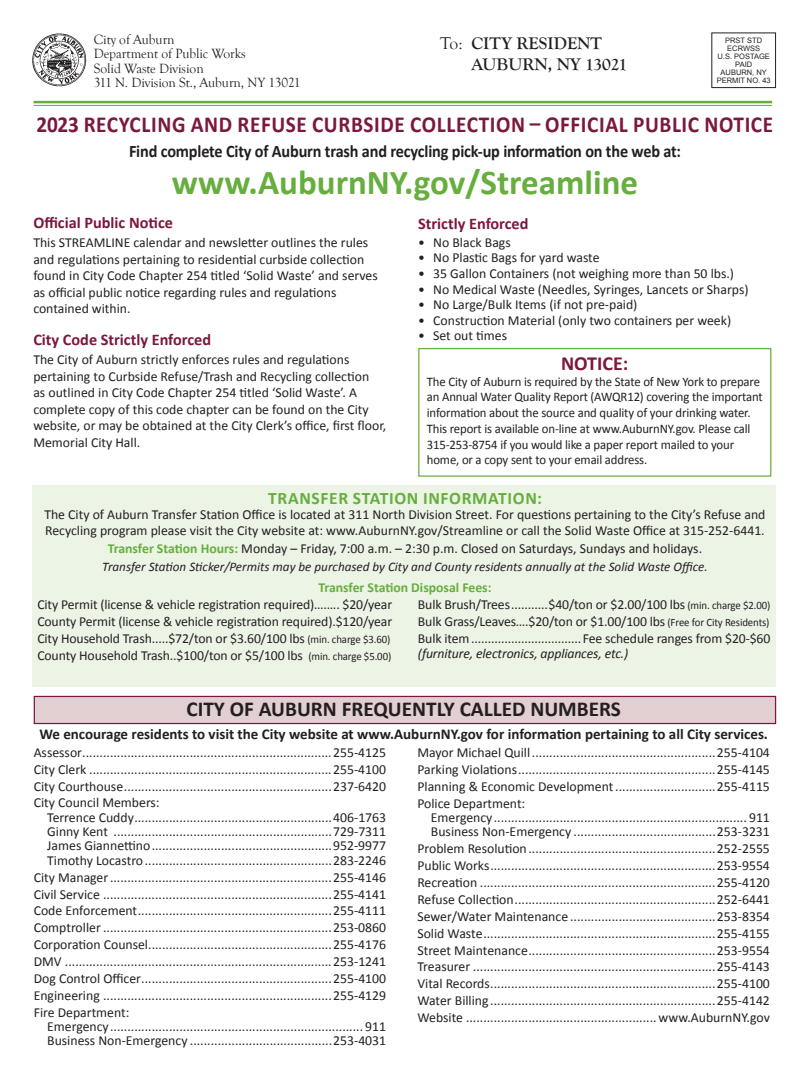
<style>
.page{position:relative;width:810px;height:1080px;background:#fff}
.page>*{position:absolute;margin:0;border:0;box-sizing:border-box;transform-origin:0 0}
.t1{font:700 35px "Calibri";color:#66ae3d}
.t2{font:700 23px "Calibri";letter-spacing:.03em;color:#7c173e;scale:.93 1}
.t3{font:700 21.25px "Calibri";color:#231f20}
.t4{font:700 20px "Calibri";color:#7c173e}
.t5{font:700 17.5px "Calibri";letter-spacing:-.01em;color:#231f20;scale:.93 1}
.t6{font:700 17.5px/21px "Goudy Old Style T";color:#231f20}
.t7{font:700 17.5px "Calibri";letter-spacing:.04em;color:#66ae3d}
.t8{font:700 16.25px "Calibri";color:#7c173e}
.t9{font:700 15px "Calibri";color:#231f20}
.t10{font:13.75px/16.9px "Calibri";color:#231f20;text-align:justify}
.t11{font:13.75px/14.4px "Goudy Old Style T";letter-spacing:-.005em;color:#231f20}
.t12{font:italic 13.75px "Calibri";letter-spacing:-.01em;color:#231f20}
.t13{font:700 13.75px "Calibri";color:#66ae3d}
.t14{font:13.12px/15.8px "Calibri";letter-spacing:-.01em;color:#231f20}
.t15{font:italic 13.12px "Calibri";color:#231f20}
.t16{font:7.5px/8.1px "Arial";color:#231f20;text-align:center}
.s1{font-weight:400}
.s2{font-weight:700;color:#66ae3d}
.s3{font-size:11.25px}
</style>
<div class="page">
<hr style="left:34px;top:101px;width:738px;height:2px;background:#66ae3d">
<hr style="left:34px;top:105px;width:738px;height:1px;background:#66ae3d">
<div style="left:34px;top:696px;width:742px;height:28px;background:#e2cfd1;border:1px solid #7c173e"></div>
<div style="left:32px;top:485px;width:744px;height:202px;background:#ecf4e6"></div>
<img style="left:32px;top:33px;width:55px;height:54px">
<div style="left:712px;top:33px;width:64px;height:55px;border:1px solid #231f20"></div>
<div style="left:418px;top:348px;width:353px;height:129px;border:1px solid #66ae3d"></div>
<p class="t11" style="left:94px;top:33px;width:208px">City of Auburn<br>Department of Public Works<br>Solid Waste Division<br>311 N. Division St., Auburn, NY 13021</p>
<p class="t16" style="left:717px;top:36px;width:56px">PRST STD<br>ECRWSS<br>U.S. POSTAGE<br>PAID<br>AUBURN, NY<br>PERMIT NO. 43</p>
<p class="t6" style="left:472px;top:33px;width:157px;text-indent:-31px"><span class="s1">To:</span> CITY RESIDENT<br>AUBURN, NY 13021</p>
<h2 class="t2" style="left:36px;top:108px;width:794px">2023 RECYCLING AND REFUSE CURBSIDE COLLECTION – OFFICIAL PUBLIC NOTICE</h2>
<p class="t5" style="left:129px;top:139px;width:595px">Find complete City of Auburn trash and recycling pick-up information on the web at:</p>
<h1 class="t1" style="left:172px;top:158px;width:468px">www.AuburnNY.gov/Streamline</h1>
<p class="t8" style="left:33px;top:211px;width:141px">Official Public Notice</p>
<p class="t10" style="left:33px;top:235px;width:346px;line-height:16.5px;text-align:left">This STREAMLINE calendar and newsletter outlines the rules and regulations pertaining to residential curbside collection found in City Code Chapter 254 titled ‘Solid Waste’ and serves as official public notice regarding rules and regulations contained within.</p>
<p class="t8" style="left:33px;top:328px;width:179px">City Code Strictly Enforced</p>
<p class="t10" style="left:33px;top:352px;width:355px;line-height:16.5px;text-align:left">The City of Auburn strictly enforces rules and regulations pertaining to Curbside Refuse/Trash and Recycling collection<br>as outlined in City Code Chapter 254 titled ‘Solid Waste’. A complete copy of this code chapter can be found on the City website, or may be obtained at the City Clerk’s office, first floor, Memorial City Hall.</p>
<p class="t8" style="left:418px;top:212px;width:112px">Strictly Enforced</p>
<p class="t10" style="left:418px;top:234px;width:94px">• No Black Bags</p>
<p class="t10" style="left:418px;top:249px;width:183px">• No Plastic Bags for yard waste</p>
<p class="t10" style="left:418px;top:265px;width:317px">• 35 Gallon Containers (not weighing more than 50 lbs.)</p>
<p class="t10" style="left:418px;top:281px;width:332px">• No Medical Waste (Needles, Syringes, Lancets or Sharps)</p>
<p class="t10" style="left:418px;top:296px;width:221px">• No Large/Bulk Items (if not pre-paid)</p>
<p class="t10" style="left:418px;top:312px;width:314px">• Construction Material (only two containers per week)</p>
<p class="t10" style="left:418px;top:328px;width:90px">• Set out times</p>
<h3 class="t4" style="left:561px;top:349px;width:69px">NOTICE:</h3>
<p class="t14" style="left:427px;top:373px;width:337px">The City of Auburn is required by the State of New York to prepare an Annual Water Quality Report (AWQR12) covering the important information about the source and quality of your drinking water.<br>This report is available on-line at www.AuburnNY.gov. Please call 315-253-8754 if you would like a paper report mailed to your home, or a copy sent to your email address.</p>
<p class="t7" style="left:268px;top:485px;width:275px">TRANSFER STATION INFORMATION:</p>
<p class="t10" style="left:44px;top:507px;width:723px;line-height:15.6px">The City of Auburn Transfer Station Office is located at 311 North Division Street. For questions pertaining to the City’s Refuse and<br>Recycling program please visit the City website at: www.AuburnNY.gov/Streamline or call the Solid Waste Office at 315-252-6441.</p>
<p class="t10" style="left:108px;top:540px;width:596px"><span class="s2">Transfer Station Hours:</span> Monday – Friday, 7:00 a.m. – 2:30 p.m. Closed on Saturdays, Sundays and holidays.</p>
<p class="t15" style="left:102px;top:559px;width:607px">Transfer Station Sticker/Permits may be purchased by City and County residents annually at the Solid Waste Office.</p>
<p class="t13" style="left:318px;top:578px;width:175px">Transfer Station Disposal Fees:</p>
<p class="t10" style="left:37px;top:597px;width:356px;text-align:left">City Permit (license &amp; vehicle registration required)….…. $20/year County Permit (license &amp; vehicle registration required).$120/year City Household Trash.....$72/ton or $3.60/100 lbs <span class="s3">(min. charge $3.60)<br></span>County Household Trash..$100/ton or $5/100 lbs <span class="s3">(min. charge $5.00)</span></p>
<p class="t10" style="left:418px;top:597px;width:354px">Bulk Brush/Trees...........$40/ton or $2.00/100 lbs <span class="s3">(min. charge $2.00)<br></span>Bulk Grass/Leaves….$20/ton or $1.00/100 lbs <span class="s3">(Free for City Residents)<br></span>Bulk item................................. Fee schedule ranges from $20-$60</p>
<p class="t12" style="left:418px;top:645px;width:212px">(furniture, electronics, appliances, etc.)</p>
<h3 class="t3" style="left:187px;top:694px;width:436px">CITY OF AUBURN FREQUENTLY CALLED NUMBERS</h3>
<p class="t9" style="left:39px;top:723px;width:730px">We encourage residents to visit the City website at www.AuburnNY.gov for information pertaining to all City services.</p>
<p class="t10" style="left:417px;top:744px;width:354px">Mayor Michael Quill.....................................................255-4104<br>Parking Violations.........................................................255-4145<br>Planning &amp; Economic Development.............................255-4115<br>Police Department:</p>
<p class="t10" style="left:431px;top:810px;width:341px;line-height:14.4px">Emergency......................................................................... 911<br>Business Non-Emergency .........................................253-3231</p>
<p class="t10" style="left:417px;top:840px;width:354px">Problem Resolution......................................................252-2555<br>Public Works.................................................................253-9554<br>Recreation ....................................................................255-4120<br>Refuse Collection..........................................................252-6441<br>Sewer/Water Maintenance ..........................................253-8354<br>Solid Waste...................................................................255-4155<br>Street Maintenance......................................................253-9554<br>Treasurer ......................................................................255-4143<br>Vital Records.................................................................255-4100<br>Water Billing .................................................................255-4142<br>Website ....................................................... www.AuburnNY.gov</p>
<p class="t10" style="left:34px;top:744px;width:354px">Assessor........................................................................255-4125<br>City Clerk ......................................................................255-4100<br>City Courthouse............................................................237-6420<br>City Council Members:</p>
<p class="t10" style="left:47px;top:810px;width:341px;line-height:14.4px">Terrence Cuddy.........................................................406-1763<br>Ginny Kent ...............................................................729-7311<br>James Giannettino....................................................952-9977<br>Timothy Locastro......................................................283-2246</p>
<p class="t10" style="left:34px;top:869px;width:354px">City Manager................................................................255-4146<br>Civil Service ..................................................................255-4141<br>Code Enforcement........................................................255-4111<br>Comptroller ..................................................................253-0860<br>Corporation Counsel.....................................................255-4176<br>DMV .............................................................................253-1241<br>Dog Control Officer.......................................................255-4100<br>Engineering ..................................................................255-4129<br>Fire Department:</p>
<p class="t10" style="left:47px;top:1019px;width:341px;line-height:14.4px">Emergency......................................................................... 911<br>Business Non-Emergency .........................................253-4031</p>
</div>
